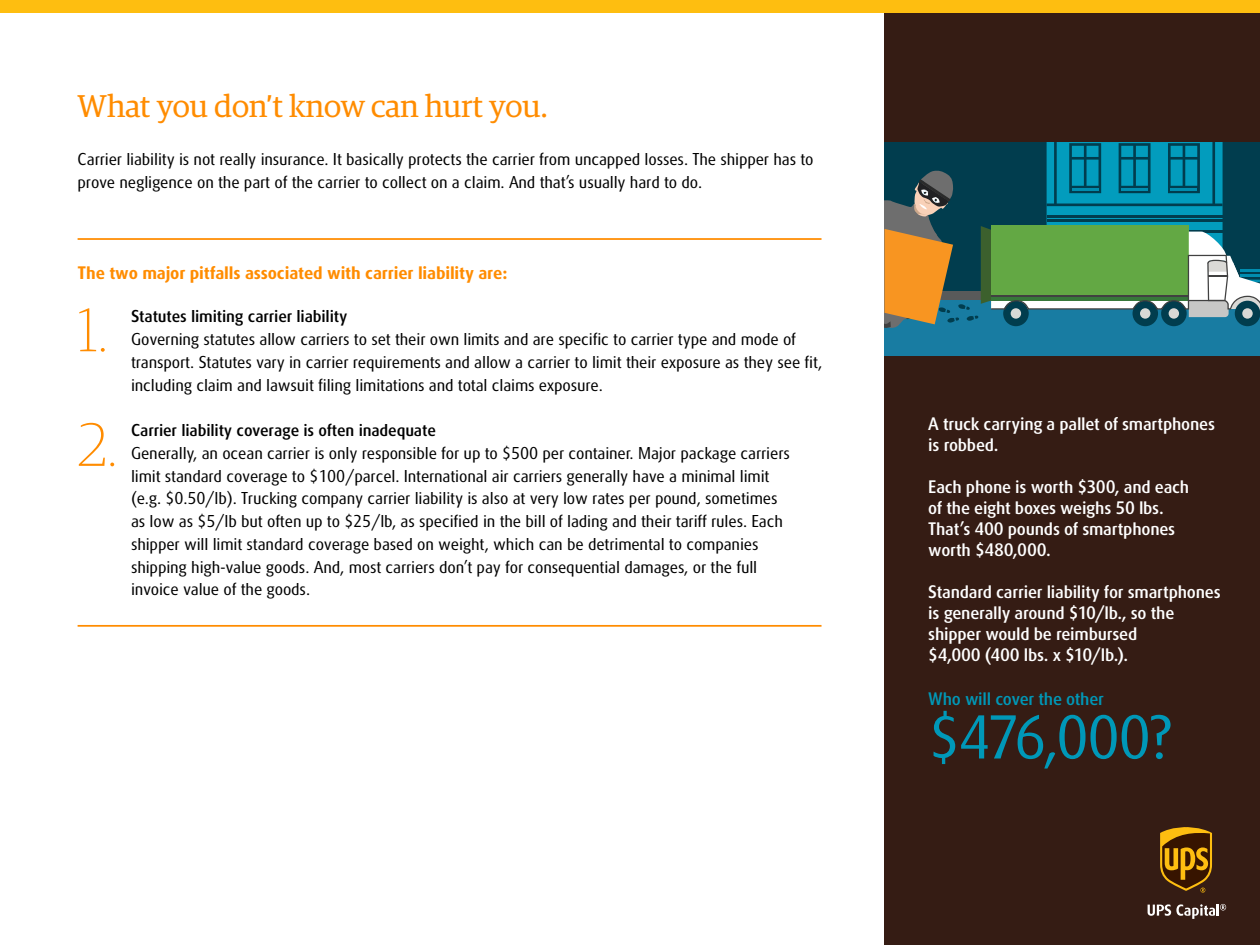
<style>
.page{position:relative;width:1260px;height:945px;background:#fff}
.page>*{position:absolute;margin:0;border:0;box-sizing:border-box;transform-origin:0 0}
.t1{font:100 61.25px/114.6px "Guardian Egyp";color:#ff8c00}
.t2{font:59.68px "UPS Sans";letter-spacing:-.045em;color:#0098b8}
.t3{font:31.5px "Guardian Egyp";color:#ff8c00}
.t4{font:500 17.5px/21px "UPS Sans";letter-spacing:-.015em;color:#fff}
.t5{font:700 17.5px "UPS Sans";letter-spacing:-.01em;color:#ff8c00}
.t6{font:500 17.5px "UPS Sans";letter-spacing:-.015em;color:#0098b8}
.t7{font:16.62px/22.8px "UPS Sans";letter-spacing:-.01em;color:#000}
.t8{font:500 16.62px "UPS Sans";letter-spacing:-.01em;color:#000}
</style>
<div class="page">
<div style="left:885px;top:0;width:375px;height:945px;background:#351c14"></div>
<div style="left:885px;top:142px;width:375px;height:213px;background:#187ca2"></div>
<svg style="left:1148px;top:904px;width:78px;height:15px"></svg>
<svg style="left:1160px;top:827px;width:52px;height:66px"></svg>
<svg style="left:885px;top:142px;width:375px;height:186px"></svg>
<hr style="left:78px;top:238px;width:744px;height:2px;background:#ff8c00">
<hr style="left:78px;top:625px;width:744px;height:2px;background:#ff8c00">
<div style="left:0;top:0;width:1260px;height:12px;background:#febe10"></div>
<h3 class="t3" style="left:78px;top:84px;width:472px">What you don’t know can hurt you.</h3>
<p class="t7" style="left:78px;top:148px;width:738px">Carrier liability is not really insurance. It basically protects the carrier from uncapped losses. The shipper has to prove negligence on the part of the carrier to collect on a claim. And that’s usually hard to do.</p>
<p class="t5" style="left:78px;top:262px;width:431px">The two major pitfalls associated with carrier liability are:</p>
<h1 class="t1" style="left:78px;top:270px;width:41px">1.<br>2.</h1>
<p class="t8" style="left:131px;top:307px;width:218px">Statutes limiting carrier liability</p>
<p class="t7" style="left:131px;top:328px;width:693px">Governing statutes allow carriers to set their own limits and are specific to carrier type and mode of transport. Statutes vary in carrier requirements and allow a carrier to limit their exposure as they see fit, including claim and lawsuit filing limitations and total claims exposure.</p>
<p class="t8" style="left:131px;top:421px;width:306px">Carrier liability coverage is often inadequate</p>
<p class="t7" style="left:131px;top:442px;width:660px">Generally, an ocean carrier is only responsible for up to $500 per container. Major package carriers limit standard coverage to $100/parcel. International air carriers generally have a minimal limit (e.g. $0.50/lb). Trucking company carrier liability is also at very low rates per pound, sometimes as low as $5/lb but often up to $25/lb, as specified in the bill of lading and their tariff rules. Each shipper will limit standard coverage based on weight, which can be detrimental to companies shipping high-value goods. And, most carriers don’t pay for consequential damages, or the full invoice value of the goods.</p>
<p class="t4" style="left:928px;top:413px;width:288px">A truck carrying a pallet of smartphones is robbed.</p>
<p class="t4" style="left:928px;top:476px;width:262px">Each phone is worth $300, and each of the eight boxes weighs 50 lbs.<br>That’s 400 pounds of smartphones worth $480,000.</p>
<p class="t4" style="left:928px;top:581px;width:294px">Standard carrier liability for smartphones is generally around $10/lb., so the shipper would be reimbursed<br>$4,000 (400 lbs. x $10/lb.).</p>
<p class="t6" style="left:928px;top:689px;width:177px">Who will cover the other</p>
<h2 class="t2" style="left:928px;top:703px;width:246px">$476,000?</h2>
</div>
